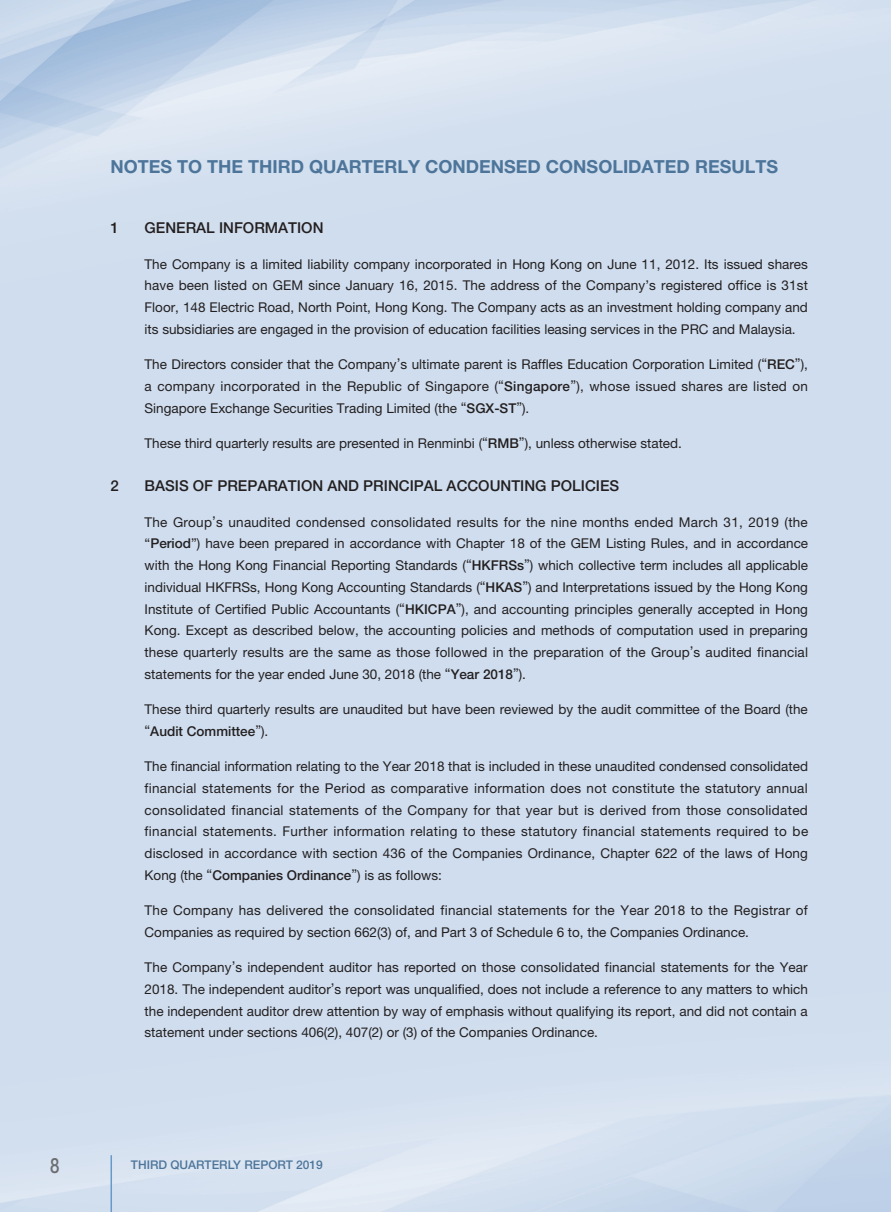
<style>
.page{position:relative;width:893px;height:1212px;background:#fff}
.page>*{position:absolute;margin:0;border:0;box-sizing:border-box;transform-origin:0 0}
.t1{font:500 21px "Helvetica Neue LT Std";color:#6c6d70;scale:.8 1}
.t2{font:700 18px "Helvetica Neue LT Std";color:#4d759a}
._3__標題{font:500 15px "Helvetica Neue LT Std";color:#231f20}
._1__內文{font:13.5px/21.8px "Helvetica Neue LT Std";color:#231f20;text-align:justify}
._1__內文-2{font:13.5px/21.8px "Helvetica Neue LT Std";letter-spacing:.02em;color:#231f20}
.t3{font:500 12px "Helvetica Neue LT Std";color:#4d759a}
.s1{font-weight:500}
</style>
<div class="page">
<hr style="left:111px;top:1155px;width:1px;height:57px;background:#679ac8">
<h2 class="t2" style="left:111px;top:156px;width:669px">NOTES TO THE THIRD QUARTERLY CONDENSED CONSOLIDATED RESULTS</h2>
<p class="_3__標題" style="left:111px;top:219px;width:10px">1</p>
<p class="_3__標題" style="left:145px;top:219px;width:180px">GENERAL INFORMATION</p>
<p class="_1__內文" style="left:145px;top:253px;width:665px">The Company is a limited liability company incorporated in Hong Kong on June 11, 2012. Its issued shares have been listed on GEM since January 16, 2015. The address of the Company’s registered office is 31st Floor, 148 Electric Road, North Point, Hong Kong. The Company acts as an investment holding company and its subsidiaries are engaged in the provision of education facilities leasing services in the PRC and Malaysia.</p>
<p class="_1__內文" style="left:145px;top:353px;width:665px">The Directors consider that the Company’s ultimate parent is Raffles Education Corporation Limited (“<span class="s1">REC</span>”), a company incorporated in the Republic of Singapore (“<span class="s1">Singapore</span>”), whose issued shares are listed on Singapore Exchange Securities Trading Limited (the “<span class="s1">SGX-ST</span>”).</p>
<p class="_1__內文" style="left:145px;top:432px;width:539px">These third quarterly results are presented in Renminbi (“<span class="s1">RMB</span>”), unless otherwise stated.</p>
<p class="_3__標題" style="left:111px;top:477px;width:10px">2</p>
<p class="_3__標題" style="left:145px;top:477px;width:476px">BASIS OF PREPARATION AND PRINCIPAL ACCOUNTING POLICIES</p>
<p class="_1__內文" style="left:145px;top:511px;width:665px">The Group’s unaudited condensed consolidated results for the nine months ended March 31, 2019 (the “<span class="s1">Period</span>”) have been prepared in accordance with Chapter 18 of the GEM Listing Rules, and in accordance with the Hong Kong Financial Reporting Standards (“<span class="s1">HKFRSs</span>”) which collective term includes all applicable individual HKFRSs, Hong Kong Accounting Standards (“<span class="s1">HKAS</span>”) and Interpretations issued by the Hong Kong Institute of Certified Public Accountants (“<span class="s1">HKICPA</span>”), and accounting principles generally accepted in Hong Kong. Except as described below, the accounting policies and methods of computation used in preparing these quarterly results are the same as those followed in the preparation of the Group’s audited financial statements for the year ended June 30, 2018 (the “<span class="s1">Year 2018</span>”).</p>
<p class="_1__內文" style="left:145px;top:698px;width:665px">These third quarterly results are unaudited but have been reviewed by the audit committee of the Board (the “<span class="s1">Audit Committee</span>”).</p>
<p class="_1__內文" style="left:145px;top:755px;width:665px">The financial information relating to the Year 2018 that is included in these unaudited condensed consolidated financial statements for the Period as comparative information does not constitute the statutory annual consolidated financial statements of the Company for that year but is derived from those consolidated financial statements. Further information relating to these statutory financial statements required to be disclosed in accordance with section 436 of the Companies Ordinance, Chapter 622 of the laws of Hong Kong (the “<span class="s1">Companies Ordinance</span>”) is as follows:</p>
<p class="_1__內文-2" style="left:145px;top:899px;width:665px">The Company has delivered the consolidated financial statements for the Year 2018 to the Registrar of<br>Companies as required by section 662(3) of, and Part 3 of Schedule 6 to, the Companies Ordinance.</p>
<p class="_1__內文" style="left:145px;top:956px;width:665px">The Company’s independent auditor has reported on those consolidated financial statements for the Year 2018. The independent auditor’s report was unqualified, does not include a reference to any matters to which the independent auditor drew attention by way of emphasis without qualifying its report, and did not contain a statement under sections 406(2), 407(2) or (3) of the Companies Ordinance.</p>
<p class="t1" style="left:50px;top:1152px;width:13px">8</p>
<p class="t3" style="left:131px;top:1157px;width:193px">THIRD QUARTERLY REPORT 2019</p>
</div>
